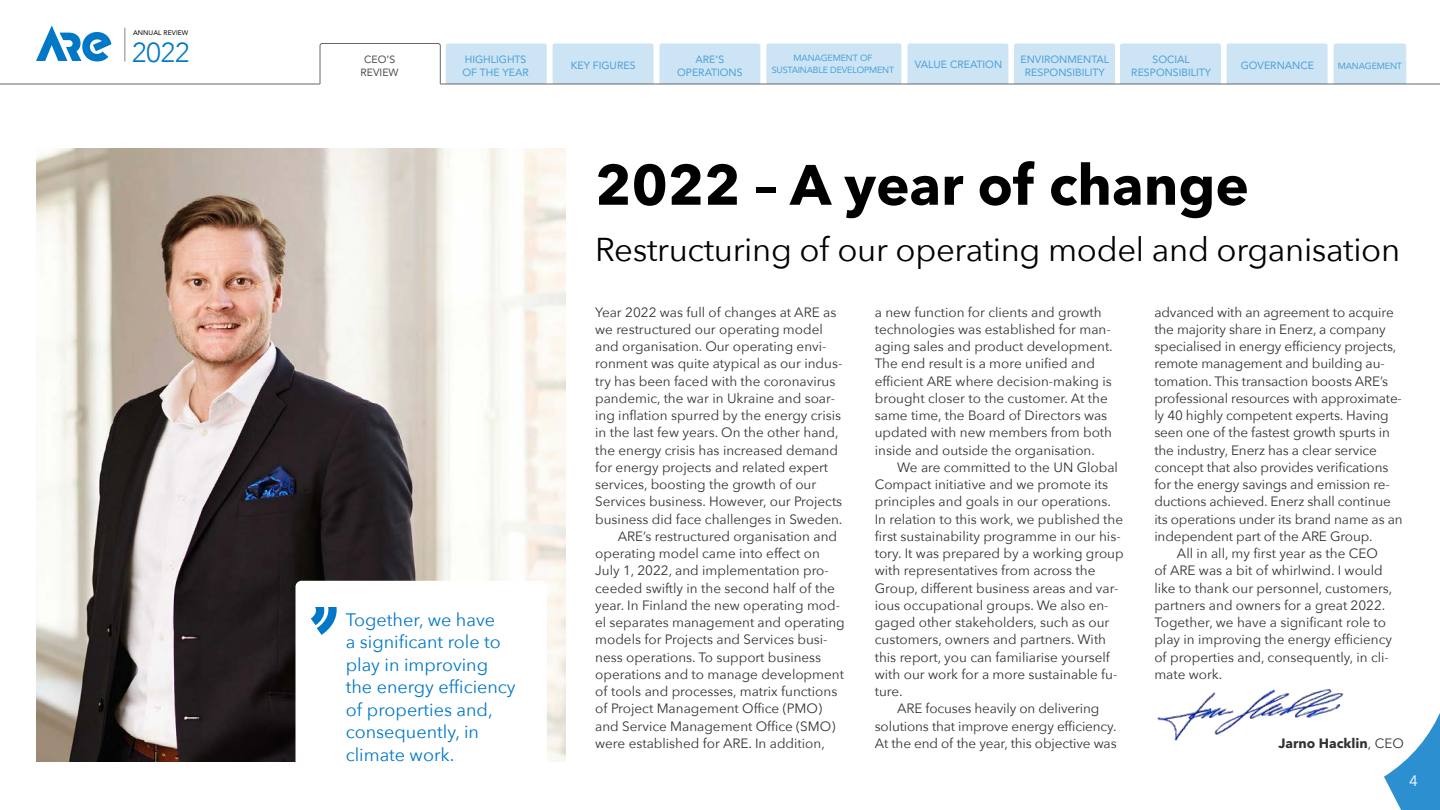
<style>
.page{position:relative;width:1440px;height:810px;background:#fff}
.page>*{position:absolute;margin:0;border:0;box-sizing:border-box;transform-origin:0 0}
.t1{font:700 56.25px "Avenir Next";color:#000}
.t2{font:33px "Avenir Next";letter-spacing:-.01em;color:#000}
.t3{font:300 27.45px "Avenir";color:#0078c7}
.t4{font:18px/22.5px "Avenir Next";color:#0078c7}
.t5{font:15px "Avenir Next";color:#fff}
.t6{font:13.5px/17.2px "Avenir Next";color:#333}
.t7{font:700 13.5px "Avenir Next";color:#333}
.t8{font:10.5px/13.5px "Avenir";color:#4da0d8;text-align:center}
.t9{font:10.5px/13.5px "Avenir";color:#4d4d4d;text-align:center}
.t10{font:9px/12px "Avenir";letter-spacing:-.02em;color:#4da0d8;text-align:center}
.t11{font:6.75px "Avenir";letter-spacing:.01em;color:#000}
.s1{font-weight:400}
</style>
<div class="page">
<svg style="left:51px;top:25px;width:1356px;height:58px"></svg>
<div style="left:1334px;top:44px;width:72px;height:53px;background:#cce4f4;border-radius:2px"></div>
<div style="left:446px;top:44px;width:101px;height:53px;background:#cce4f4;border-radius:2px"></div>
<div style="left:320px;top:44px;width:120px;height:53px;background:#fff;border-radius:2px"></div>
<div style="left:320px;top:43px;width:120px;height:54px;border:1px solid #666;border-radius:2px"></div>
<div style="left:553px;top:44px;width:101px;height:53px;background:#cce4f4;border-radius:2px"></div>
<div style="left:659px;top:44px;width:101px;height:53px;background:#cce4f4;border-radius:2px"></div>
<div style="left:766px;top:44px;width:135px;height:53px;background:#cce4f4;border-radius:2px"></div>
<div style="left:907px;top:44px;width:101px;height:53px;background:#cce4f4;border-radius:2px"></div>
<div style="left:1014px;top:44px;width:101px;height:53px;background:#cce4f4;border-radius:2px"></div>
<div style="left:1120px;top:44px;width:101px;height:53px;background:#cce4f4;border-radius:2px"></div>
<div style="left:1227px;top:44px;width:101px;height:53px;background:#cce4f4;border-radius:2px"></div>
<svg style="left:36px;top:26px;width:75px;height:36px"></svg>
<hr style="left:125px;top:28px;width:1px;height:34px;background:#858585">
<div style="left:0;top:84px;width:1440px;height:726px;background:#fff"></div>
<hr style="left:0;top:84px;width:320px;height:1px;background:#666">
<hr style="left:440px;top:84px;width:1000px;height:1px;background:#666">
<img style="left:36px;top:148px;width:529px;height:614px">
<div style="left:296px;top:581px;width:251px;height:215px;background:#fff;border-radius:6px"></div>
<svg style="left:310px;top:608px;width:27px;height:27px"></svg>
<svg style="left:1384px;top:713px;width:56px;height:97px"></svg>
<img style="left:1157px;top:689px;width:187px;height:52px">
<p class="t11" style="left:133px;top:27px;width:57px">ANNUAL REVIEW</p>
<h3 class="t3" style="left:132px;top:36px;width:59px">2022</h3>
<p class="t10" style="left:772px;top:52px;width:124px">MANAGEMENT OF<br>SUSTAINABLE DEVELOPMENT</p>
<p class="t8" style="left:915px;top:57px;width:89px">VALUE CREATION</p>
<p class="t8" style="left:1021px;top:52px;width:90px">ENVIRONMENTAL<br>RESPONSIBILITY</p>
<p class="t8" style="left:1131px;top:52px;width:81px">SOCIAL<br>RESPONSIBILITY</p>
<p class="t8" style="left:1241px;top:59px;width:75px">GOVERNANCE</p>
<p class="t9" style="left:361px;top:52px;width:40px">CEO’S<br>REVIEW</p>
<p class="t8" style="left:677px;top:52px;width:67px">ARE’S<br>OPERATIONS</p>
<p class="t8" style="left:462px;top:52px;width:68px;text-align:left">HIGHLIGHTS<br>OF THE YEAR</p>
<p class="t8" style="left:571px;top:58px;width:66px">KEY FIGURES</p>
<p class="t10" style="left:1338px;top:59px;width:66px">MANAGEMENT</p>
<h1 class="t1" style="left:595px;top:136px;width:655px">2022 – A year of change</h1>
<h3 class="t4" style="left:346px;top:607px;width:171px">Together, we have<br>a significant role to play in improving the energy efficiency of properties and, consequently, in climate work.</h3>
<h2 class="t2" style="left:595px;top:222px;width:807px">Restructuring of our operating model and organisation</h2>
<p class="t6" style="left:595px;top:303px;width:243px">Year 2022 was full of changes at ARE as</p>
<p class="t6" style="left:595px;top:320px;width:229px">we restructured our operating model</p>
<p class="t6" style="left:595px;top:337px;width:233px">and organisation. Our operating envi-</p>
<p class="t6" style="left:595px;top:354px;width:249px">ronment was quite atypical as our indus-</p>
<p class="t6" style="left:595px;top:372px;width:242px">try has been faced with the coronavirus</p>
<p class="t6" style="left:595px;top:389px;width:241px">pandemic, the war in Ukraine and soar-</p>
<p class="t6" style="left:595px;top:406px;width:248px">ing inflation spurred by the energy crisis</p>
<p class="t6" style="left:595px;top:423px;width:245px">in the last few years. On the other hand,</p>
<p class="t6" style="left:595px;top:441px;width:244px">the energy crisis has increased demand</p>
<p class="t6" style="left:595px;top:458px;width:235px">for energy projects and related expert</p>
<p class="t6" style="left:595px;top:475px;width:223px">services, boosting the growth of our</p>
<p class="t6" style="left:595px;top:492px;width:249px">Services business. However, our Projects</p>
<p class="t6" style="left:595px;top:510px;width:249px">business did face challenges in Sweden.</p>
<p class="t6" style="left:618px;top:527px;width:221px">ARE’s restructured organisation and</p>
<p class="t6" style="left:595px;top:544px;width:226px">operating model came into effect on</p>
<p class="t6" style="left:595px;top:561px;width:235px">July 1, 2022, and implementation pro-</p>
<p class="t6" style="left:595px;top:579px;width:241px">ceeded swiftly in the second half of the</p>
<p class="t6" style="left:595px;top:596px;width:246px">year. In Finland the new operating mod-</p>
<p class="t6" style="left:595px;top:613px;width:251px">el separates management and operating</p>
<p class="t6" style="left:595px;top:630px;width:234px">models for Projects and Services busi-</p>
<p class="t6" style="left:595px;top:648px;width:228px">ness operations. To support business</p>
<p class="t6" style="left:595px;top:665px;width:250px">operations and to manage development</p>
<p class="t6" style="left:595px;top:682px;width:244px">of tools and processes, matrix functions</p>
<p class="t6" style="left:595px;top:699px;width:228px">of Project Management Office (PMO)</p>
<p class="t6" style="left:595px;top:717px;width:242px">and Service Management Office (SMO)</p>
<p class="t6" style="left:595px;top:734px;width:231px">were established for ARE. In addition,</p>
<p class="t6" style="left:875px;top:303px;width:240px">a new function for clients and growth technologies was established for man&shy;aging sales and product development.<br>The end result is a more unified and efficient ARE where decision-making is brought closer to the customer. At the same time, the Board of Directors was updated with new members from both inside and outside the organisation.</p>
<p class="t6" style="left:897px;top:458px;width:222px">We are committed to the UN Global</p>
<p class="t6" style="left:875px;top:475px;width:235px">Compact initiative and we promote its</p>
<p class="t6" style="left:875px;top:492px;width:238px">principles and goals in our operations.</p>
<p class="t6" style="left:875px;top:510px;width:250px">In relation to this work, we published the</p>
<p class="t6" style="left:875px;top:527px;width:247px">first sustainability programme in our his-</p>
<p class="t6" style="left:875px;top:544px;width:250px">tory. It was prepared by a working group</p>
<p class="t6" style="left:875px;top:561px;width:222px">with representatives from across the</p>
<p class="t6" style="left:875px;top:579px;width:245px">Group, different business areas and var-</p>
<p class="t6" style="left:875px;top:596px;width:235px">ious occupational groups. We also en-</p>
<p class="t6" style="left:875px;top:613px;width:236px">gaged other stakeholders, such as our</p>
<p class="t6" style="left:875px;top:630px;width:233px">customers, owners and partners. With</p>
<p class="t6" style="left:875px;top:648px;width:237px">this report, you can familiarise yourself</p>
<p class="t6" style="left:875px;top:665px;width:244px">with our work for a more sustainable fu-</p>
<p class="t6" style="left:875px;top:682px;width:29px">ture.</p>
<p class="t6" style="left:897px;top:700px;width:204px">ARE focuses heavily on delivering</p>
<p class="t6" style="left:875px;top:717px;width:243px">solutions that improve energy efficiency.</p>
<p class="t6" style="left:875px;top:734px;width:243px">At the end of the year, this objective was</p>
<p class="t6" style="left:1154px;top:303px;width:241px">advanced with an agreement to acquire</p>
<p class="t6" style="left:1154px;top:320px;width:233px">the majority share in Enerz, a company</p>
<p class="t6" style="left:1154px;top:337px;width:243px">specialised in energy efficiency projects,</p>
<p class="t6" style="left:1154px;top:355px;width:232px">remote management and building au-</p>
<p class="t6" style="left:1154px;top:372px;width:235px">tomation. This transaction boosts ARE’s</p>
<p class="t6" style="left:1154px;top:389px;width:249px">professional resources with approximate-</p>
<p class="t6" style="left:1154px;top:406px;width:236px">ly 40 highly competent experts. Having</p>
<p class="t6" style="left:1154px;top:424px;width:237px">seen one of the fastest growth spurts in</p>
<p class="t6" style="left:1154px;top:441px;width:224px">the industry, Enerz has a clear service</p>
<p class="t6" style="left:1154px;top:458px;width:236px">concept that also provides verifications</p>
<p class="t6" style="left:1154px;top:475px;width:237px">for the energy savings and emission re-</p>
<p class="t6" style="left:1154px;top:493px;width:238px">ductions achieved. Enerz shall continue</p>
<p class="t6" style="left:1154px;top:510px;width:250px">its operations under its brand name as an</p>
<p class="t6" style="left:1154px;top:527px;width:220px">independent part of the ARE Group.</p>
<p class="t6" style="left:1177px;top:544px;width:203px">All in all, my first year as the CEO</p>
<p class="t6" style="left:1154px;top:562px;width:230px">of ARE was a bit of whirlwind. I would</p>
<p class="t6" style="left:1154px;top:579px;width:240px">like to thank our personnel, customers,</p>
<p class="t6" style="left:1154px;top:596px;width:233px">partners and owners for a great 2022.</p>
<p class="t6" style="left:1154px;top:613px;width:233px">Together, we have a significant role to</p>
<p class="t6" style="left:1154px;top:631px;width:239px">play in improving the energy efficiency</p>
<p class="t6" style="left:1154px;top:648px;width:236px">of properties and, consequently, in cli-</p>
<p class="t6" style="left:1154px;top:665px;width:69px">mate work.</p>
<p class="t7" style="left:1279px;top:732px;width:127px">Jarno Hacklin<span class="s1">, CEO</span></p>
<p class="t5" style="left:1409px;top:768px;width:10px">4</p>
</div>
